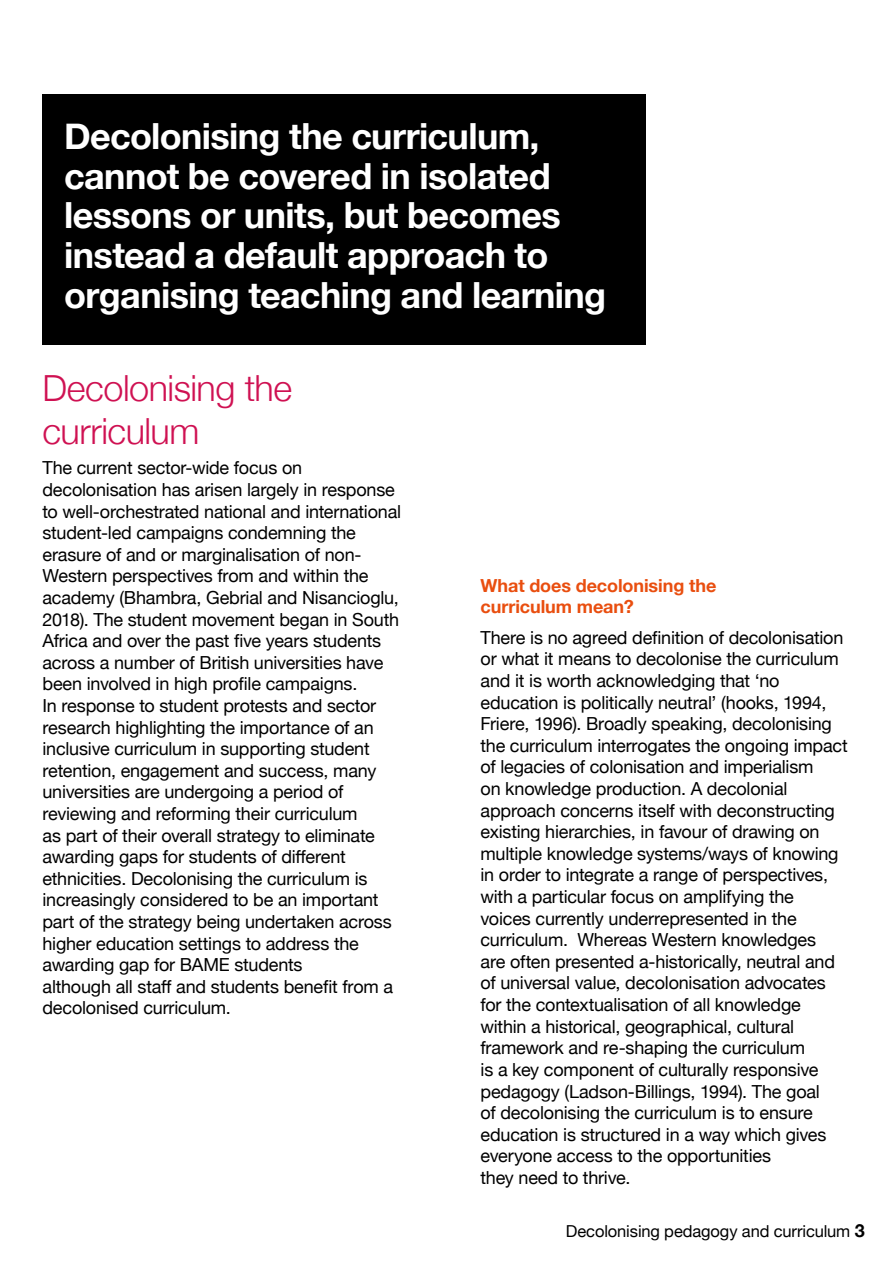
<style>
.page{position:relative;width:893px;height:1263px;background:#fff}
.page>*{position:absolute;margin:0;border:0;box-sizing:border-box;transform-origin:0 0}
.t1{font:700 36px/39.6px "Helvetica Neue";letter-spacing:-.02em;color:#fff}
.t2{font:300 36px/43.2px "Helvetica Neue";letter-spacing:-.015em;color:#cf1152}
.t3{font:18px/21.6px "Helvetica Neue";letter-spacing:-.01em;color:#000}
.t4{font:700 18px/21.6px "Helvetica Neue";letter-spacing:-.005em;color:#e94e0f}
.t5{font:16.5px "Helvetica Neue";letter-spacing:-.005em;color:#000}
.s1{font-weight:700;font-size:18px}
</style>
<div class="page">
<div style="left:43px;top:94px;width:603px;height:250px;background:#000"></div>
<h1 class="t1" style="left:64px;top:117px;width:544px">Decolonising the curriculum, cannot be covered in isolated lessons or units, but becomes instead a default approach to organising teaching and learning</h1>
<h1 class="t2" style="left:43px;top:363px;width:251px">Decolonising the curriculum</h1>
<p class="t3" style="left:43px;top:458px;width:360px">The current sector-wide focus on decolonisation has arisen largely in response to well-orchestrated national and international student-led campaigns condemning the erasure of and or marginalisation of non-Western perspectives from and within the academy (Bhambra, Gebrial and Nisancioglu, 2018). The student movement began in South Africa and over the past five years students across a number of British universities have been involved in high profile campaigns.<br>In response to student protests and sector research highlighting the importance of an inclusive curriculum in supporting student retention, engagement and success, many universities are undergoing a period of reviewing and reforming their curriculum<br>as part of their overall strategy to eliminate awarding gaps for students of different ethnicities. Decolonising the curriculum is increasingly considered to be an important part of the strategy being undertaken across higher education settings to address the awarding gap for BAME students<br>although all staff and students benefit from a decolonised curriculum.</p>
<p class="t4" style="left:480px;top:575px;width:237px">What does decolonising the curriculum mean?</p>
<p class="t3" style="left:480px;top:628px;width:369px">There is no agreed definition of decolonisation or what it means to decolonise the curriculum and it is worth acknowledging that ‘no education is politically neutral’ (hooks, 1994, Friere, 1996). Broadly speaking, decolonising the curriculum interrogates the ongoing impact of legacies of colonisation and imperialism<br>on knowledge production. A decolonial approach concerns itself with deconstructing existing hierarchies, in favour of drawing on multiple knowledge systems/ways of knowing in order to integrate a range of perspectives, with a particular focus on amplifying the voices currently underrepresented in the curriculum. Whereas Western knowledges<br>are often presented a-historically, neutral and of universal value, decolonisation advocates for the contextualisation of all knowledge within a historical, geographical, cultural framework and re-shaping the curriculum<br>is a key component of culturally responsive pedagogy (Ladson-Billings, 1994). The goal<br>of decolonising the curriculum is to ensure education is structured in a way which gives everyone access to the opportunities<br>they need to thrive.</p>
<p class="t5" style="left:566px;top:1219px;width:301px">Decolonising pedagogy and curriculum <span class="s1">3</span></p>
</div>
